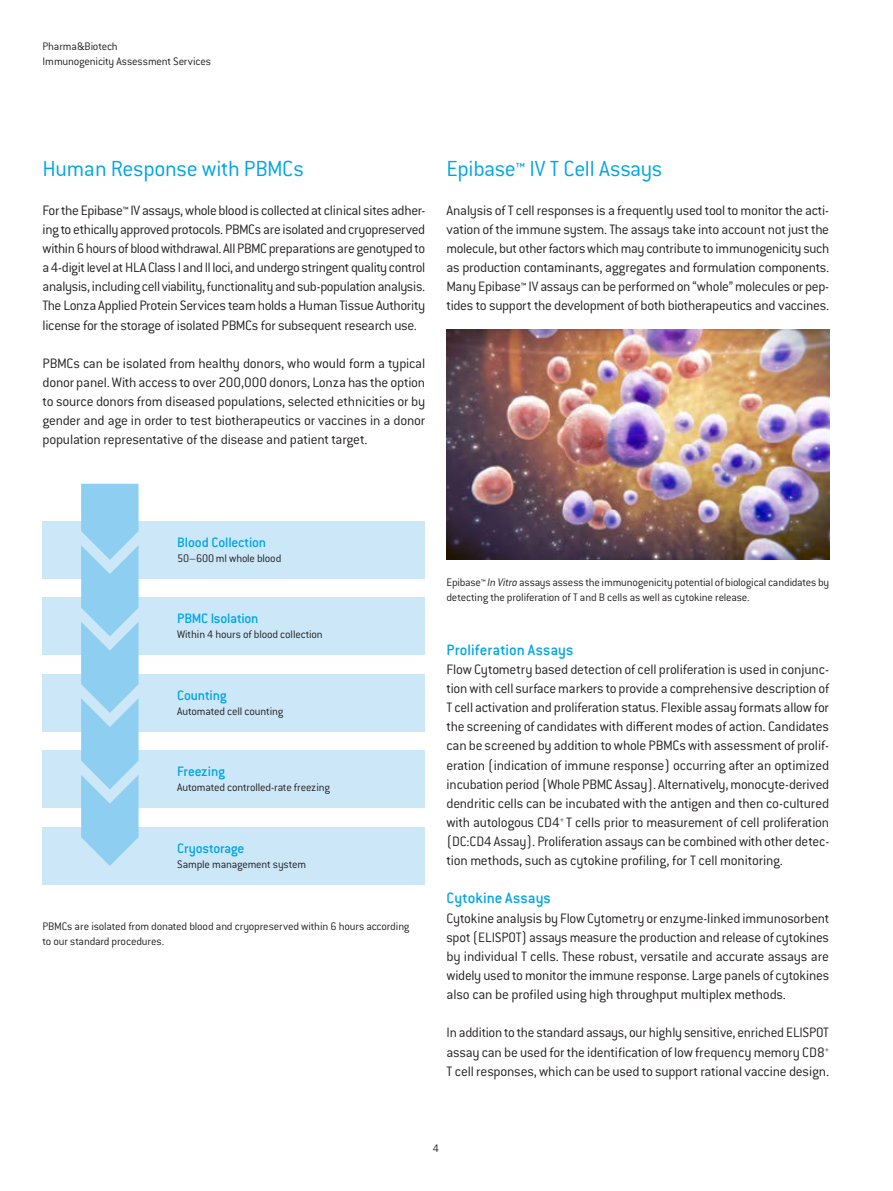
<style>
.page{position:relative;width:893px;height:1191px;background:#fff}
.page>*{position:absolute;margin:0;border:0;box-sizing:border-box;transform-origin:0 0}
.Title_2_16pt{font:300 24px "Conduit ITC Std";letter-spacing:-.015em;color:#00a5e3}
.Subtitle_11pt{font:500 16.5px "Conduit ITC Std";color:#00a5e3}
.Body_Copy_10pt{font:300 15px/19.2px "Conduit ITC Std";letter-spacing:-.015em;color:#231f20;text-align:justify}
.Body_Copy_10pt-2{font:500 15px "Conduit ITC Std";letter-spacing:-.015em;color:#00a5e3}
.Small_Copy_8pt{font:300 12px/15px "Conduit ITC Std";letter-spacing:-.015em;color:#231f20}
.s1{font-style:italic}
</style>
<div class="page">
<div style="left:43px;top:674px;width:382px;height:57px;background:#cbe7f8"></div>
<div style="left:43px;top:597px;width:382px;height:58px;background:#cbe7f8"></div>
<div style="left:43px;top:521px;width:382px;height:57px;background:#cbe7f8"></div>
<div style="left:43px;top:750px;width:382px;height:58px;background:#cbe7f8"></div>
<div style="left:43px;top:827px;width:382px;height:57px;background:#cbe7f8"></div>
<svg style="left:81px;top:484px;width:58px;height:382px"></svg>
<img style="left:446px;top:329px;width:383px;height:230px">
<p class="Small_Copy_8pt" style="left:43px;top:38px;width:170px">Pharma&amp;Biotech<br>Immunogenicity Assessment Services</p>
<p class="Title_2_16pt" style="left:43px;top:154px;width:263px">Human Response with PBMCs</p>
<p class="Body_Copy_10pt" style="left:43px;top:200px;width:384px">For the Epibase™ IV assays, whole blood is collected at clinical sites adher&shy;ing to ethically approved protocols. PBMCs are isolated and cryopreserved within 6 hours of blood withdrawal. All PBMC preparations are genotyped to a 4-digit level at HLA Class I and II loci, and undergo stringent quality control analysis, including cell viability, functionality and sub-population analysis.<br>The Lonza Applied Protein Services team holds a Human Tissue Authority license for the storage of isolated PBMCs for subsequent research use.</p>
<p class="Body_Copy_10pt" style="left:43px;top:353px;width:384px">PBMCs can be isolated from healthy donors, who would form a typical donor panel. With access to over 200,000 donors, Lonza has the option to source donors from diseased populations, selected ethnicities or by gender and age in order to test biotherapeutics or vaccines in a donor population representative of the disease and patient target.</p>
<p class="Title_2_16pt" style="left:446px;top:154px;width:217px">Epibase™ IV T Cell Assays</p>
<p class="Body_Copy_10pt" style="left:446px;top:200px;width:384px">Analysis of T cell responses is a frequently used tool to monitor the acti&shy;vation of the immune system. The assays take into account not just the molecule, but other factors which may contribute to immunogenicity such as production contaminants, aggregates and formulation components.<br>Many Epibase™ IV assays can be performed on “whole” molecules or pep&shy;tides to support the development of both biotherapeutics and vaccines.</p>
<p class="Body_Copy_10pt-2" style="left:177px;top:533px;width:90px">Blood Collection</p>
<p class="Small_Copy_8pt" style="left:177px;top:550px;width:106px">50–600ml whole blood</p>
<p class="Body_Copy_10pt-2" style="left:177px;top:609px;width:83px">PBMC Isolation</p>
<p class="Small_Copy_8pt" style="left:177px;top:626px;width:147px">Within 4 hours of blood collection</p>
<p class="Body_Copy_10pt-2" style="left:177px;top:686px;width:51px">Counting</p>
<p class="Small_Copy_8pt" style="left:177px;top:703px;width:108px">Automated cell counting</p>
<p class="Body_Copy_10pt-2" style="left:177px;top:762px;width:49px">Freezing</p>
<p class="Small_Copy_8pt" style="left:177px;top:779px;width:154px">Automated controlled-rate freezing</p>
<p class="Body_Copy_10pt-2" style="left:177px;top:839px;width:69px">Cryostorage</p>
<p class="Small_Copy_8pt" style="left:177px;top:856px;width:130px">Sample management system</p>
<p class="Small_Copy_8pt" style="left:43px;top:918px;width:368px">PBMCs are isolated from donated blood and cryopreserved within 6 hours according to our standard procedures.</p>
<p class="Small_Copy_8pt" style="left:446px;top:575px;width:384px">Epibase™ <span class="s1">In Vitro</span> assays assess the immunogenicity potential of biological candidates by detecting the proliferation of T and B cells as well as cytokine release.</p>
<p class="Subtitle_11pt" style="left:446px;top:639px;width:128px">Proliferation Assays</p>
<p class="Body_Copy_10pt" style="left:446px;top:659px;width:384px">Flow Cytometry based detection of cell proliferation is used in conjunc&shy;tion with cell surface markers to provide a comprehensive description of T cell activation and proliferation status. Flexible assay formats allow for the screening of candidates with different modes of action. Candidates can be screened by addition to whole PBMCs with assessment of prolif&shy;eration (indication of immune response) occurring after an optimized incubation period (Whole PBMC Assay). Alternatively, monocyte-derived dendritic cells can be incubated with the antigen and then co-cultured with autologous CD4<sup>+</sup> T cells prior to measurement of cell proliferation (DC:CD4 Assay). Proliferation assays can be combined with other detec&shy;tion methods, such as cytokine profiling, for T cell monitoring.</p>
<p class="Subtitle_11pt" style="left:446px;top:888px;width:106px">Cytokine Assays</p>
<p class="Body_Copy_10pt" style="left:446px;top:908px;width:384px">Cytokine analysis by Flow Cytometry or enzyme-linked immunosorbent spot (ELISPOT) assays measure the production and release of cytokines by individual T cells. These robust, versatile and accurate assays are widely used to monitor the immune response. Large panels of cytokines also can be profiled using high throughput multiplex methods.</p>
<p class="Body_Copy_10pt" style="left:446px;top:1022px;width:384px">In addition to the standard assays, our highly sensitive, enriched ELISPOT assay can be used for the identification of low frequency memory CD8<sup>+ </sup>T cell responses, which can be used to support rational vaccine design.</p>
<p class="Small_Copy_8pt" style="left:433px;top:1140px;width:8px">4</p>
</div>
